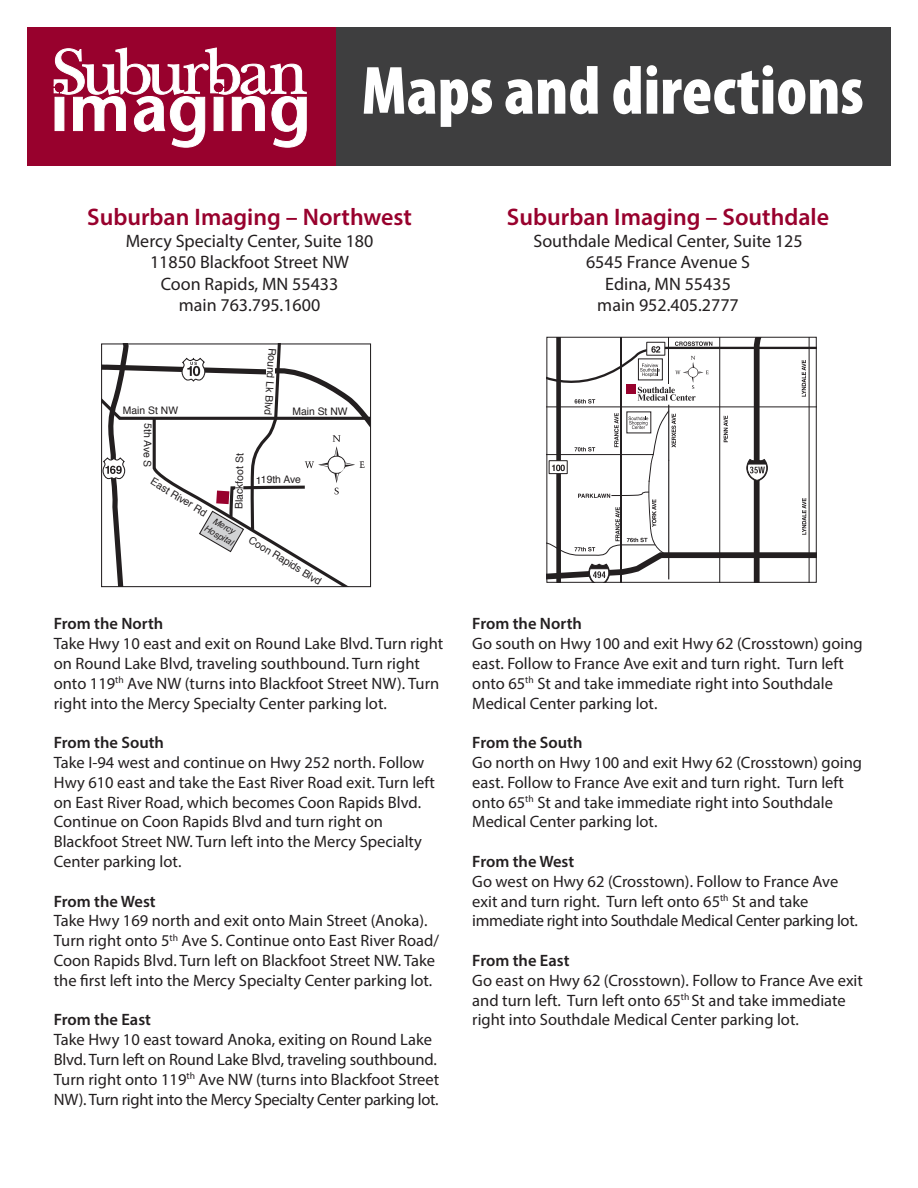
<style>
.page{position:relative;width:918px;height:1188px;background:#fff}
.page>*{position:absolute;margin:0;border:0;box-sizing:border-box;transform-origin:0 0}
.t1{font:900 condensed 68.85px "Myriad Pro";color:#fff}
.t2{font:600 24px "Myriad Pro";color:#98012d}
.t3{font:18px "Myriad Pro";color:#231f20}
.t4{font:16.5px/19.8px "Myriad Pro";color:#231f20}
.t5{font:600 16.5px "Myriad Pro";color:#231f20}
.t6{font:10.35px "Helvetica";letter-spacing:-.01em;color:#231f20}
.t7{font:italic 8.85px/10.6px "Helvetica";color:#231f20;text-align:center}
</style>
<div class="page">
<svg style="left:103px;top:345px;width:266px;height:240px"></svg>
<div style="left:101px;top:343px;width:270px;height:244px;border:1px solid #231f20"></div>
<svg style="left:549px;top:339px;width:266px;height:242px"></svg>
<div style="left:547px;top:337px;width:270px;height:246px;border:1px solid #231f20"></div>
<div style="left:335px;top:27px;width:556px;height:138px;background:#3e3e3f"></div>
<div style="left:27px;top:27px;width:308px;height:138px;background:#98012d"></div>
<svg style="left:54px;top:48px;width:253px;height:99px"></svg>
<p class="t1" style="left:362px;top:47px;width:504px">Maps and directions</p>
<p class="t2" style="left:87px;top:202px;width:326px">Suburban Imaging – Northwest</p>
<p class="t3" style="left:126px;top:229px;width:249px">Mercy Specialty Center, Suite 180</p>
<p class="t3" style="left:150px;top:251px;width:201px">11850 Blackfoot Street NW</p>
<p class="t3" style="left:161px;top:273px;width:179px">Coon Rapids, MN 55433</p>
<p class="t3" style="left:179px;top:294px;width:143px">main 763.795.1600</p>
<p class="t6" style="left:281px;top:348px;width:69px;rotate:94deg">Round Lk Blvd</p>
<p class="t6" style="left:123px;top:402px;width:57px">Main St NW</p>
<p class="t6" style="left:292px;top:403px;width:57px">Main St NW</p>
<p class="t6" style="left:157px;top:423px;width:46px;rotate:91deg">5th Ave S</p>
<p class="t6" style="left:230px;top:509px;width:57px;rotate:-89deg">Blackfoot St</p>
<p class="t6" style="left:256px;top:471px;width:47px">119th Ave</p>
<p class="t6" style="left:156px;top:472px;width:65px;rotate:32deg">East River Rd</p>
<p class="t7" style="left:213px;top:514px;width:33px;rotate:30deg">Mercy<br>Hospital</p>
<p class="t6" style="left:255px;top:531px;width:84px;rotate:32deg">Coon Rapids Blvd</p>
<p class="t5" style="left:54px;top:613px;width:111px">From the North</p>
<p class="t4" style="left:54px;top:633px;width:391px">Take Hwy 10 east and exit on Round Lake Blvd. Turn right on Round Lake Blvd, traveling southbound. Turn right onto 119<sup>th</sup> Ave NW (turns into Blackfoot Street NW). Turn right into the Mercy Specialty Center parking lot.</p>
<p class="t5" style="left:54px;top:732px;width:112px">From the South</p>
<p class="t4" style="left:54px;top:752px;width:383px">Take I-94 west and continue on Hwy 252 north. Follow Hwy 610 east and take the East River Road exit. Turn left on East River Road, which becomes Coon Rapids Blvd.<br>Continue on Coon Rapids Blvd and turn right on Blackfoot Street NW. Turn left into the Mercy Specialty Center parking lot.</p>
<p class="t5" style="left:54px;top:890px;width:103px">From the West</p>
<p class="t4" style="left:54px;top:911px;width:387px">Take Hwy 169 north and exit onto Main Street (Anoka).<br>Turn right onto 5<sup>th</sup> Ave S. Continue onto East River Road/ Coon Rapids Blvd. Turn left on Blackfoot Street NW. Take the first left into the Mercy Specialty Center parking lot.</p>
<p class="t5" style="left:54px;top:1009px;width:99px">From the East</p>
<p class="t4" style="left:54px;top:1029px;width:387px">Take Hwy 10 east toward Anoka, exiting on Round Lake Blvd. Turn left on Round Lake Blvd, traveling southbound.<br>Turn right onto 119<sup>th</sup> Ave NW (turns into Blackfoot Street NW). Turn right into the Mercy Specialty Center parking lot.</p>
<p class="t2" style="left:507px;top:202px;width:324px">Suburban Imaging – Southdale</p>
<p class="t3" style="left:533px;top:229px;width:271px">Southdale Medical Center, Suite 125</p>
<p class="t3" style="left:586px;top:251px;width:166px">6545 France Avenue S</p>
<p class="t3" style="left:605px;top:273px;width:127px">Edina, MN 55435</p>
<p class="t3" style="left:597px;top:294px;width:143px">main 952.405.2777</p>
<p class="t5" style="left:472px;top:613px;width:111px">From the North</p>
<p class="t4" style="left:472px;top:633px;width:392px">Go south on Hwy 100 and exit Hwy 62 (Crosstown) going east. Follow to France Ave exit and turn right. Turn left onto 65<sup>th</sup> St and take immediate right into Southdale Medical Center parking lot.</p>
<p class="t5" style="left:472px;top:732px;width:112px">From the South</p>
<p class="t4" style="left:472px;top:752px;width:391px">Go north on Hwy 100 and exit Hwy 62 (Crosstown) going east. Follow to France Ave exit and turn right. Turn left onto 65<sup>th</sup> St and take immediate right into Southdale Medical Center parking lot.</p>
<p class="t5" style="left:472px;top:851px;width:103px">From the West</p>
<p class="t4" style="left:472px;top:871px;width:387px">Go west on Hwy 62 (Crosstown). Follow to France Ave exit and turn right. Turn left onto 65<sup>th</sup> St and take immediate right into Southdale Medical Center parking lot.</p>
<p class="t5" style="left:472px;top:950px;width:99px">From the East</p>
<p class="t4" style="left:472px;top:970px;width:392px">Go east on Hwy 62 (Crosstown). Follow to France Ave exit and turn left. Turn left onto 65<sup>th</sup> St and take immediate right into Southdale Medical Center parking lot.</p>
</div>
